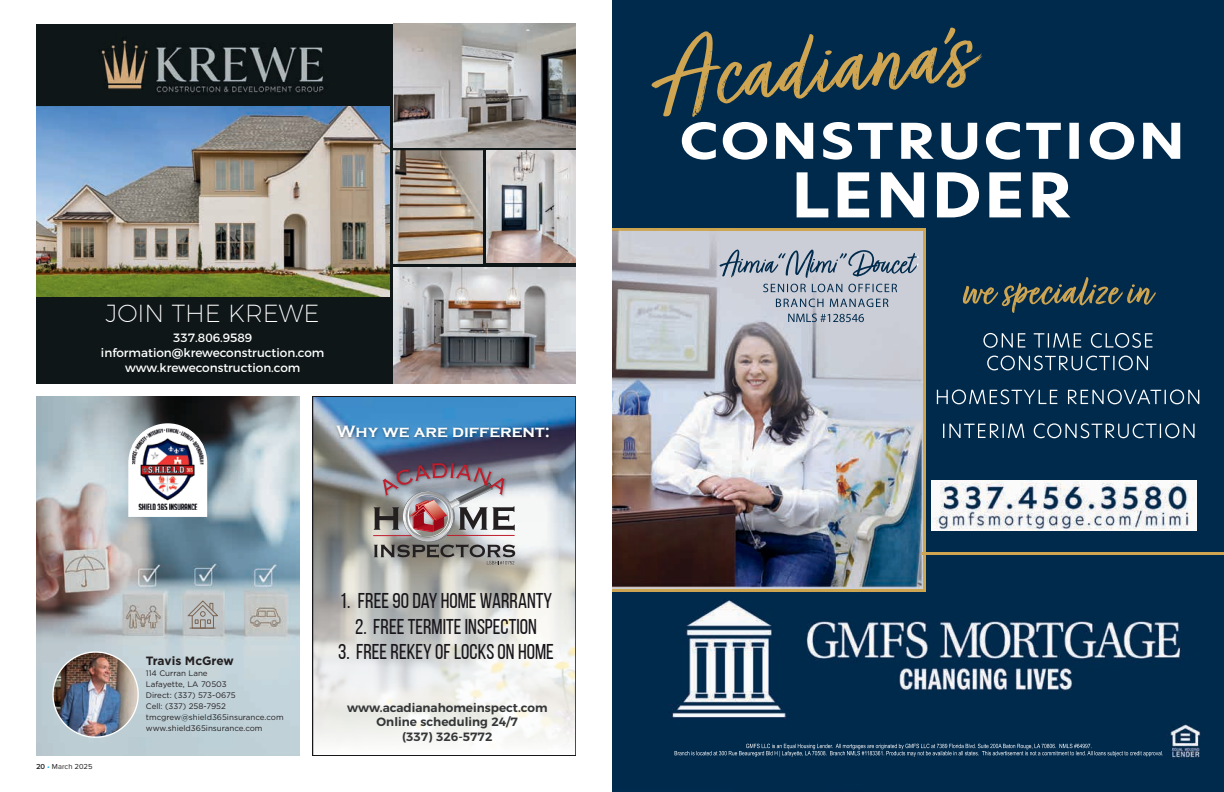
<style>
.page{position:relative;width:1224px;height:792px;background:#fff}
.page>*{position:absolute;margin:0;border:0;box-sizing:border-box;transform-origin:0 0}
.t1{font:200 24.7px "Montserrat";color:#fff}
.t2{font:21.4px "Bebas Neue";color:#19161b}
.t3{font:700 16.8px "Copperplate Gothic";color:#fff}
.t4{font:12px/15px "Montserrat";color:#fff;text-align:center}
.t5{font:600 12px/14.4px "Montserrat";color:#343637;text-align:center}
.t6{font:700 12px "Gotham";letter-spacing:-.01em;color:#231f20}
.t7{font:8px/11px "Gotham";color:#231f20}
.t8{font:7.5px "Proxima Nova";letter-spacing:.01em;color:#231f20}
.s1{font-weight:600}
.s2{color:#00aeef}
</style>
<div class="page">
<img style="left:612px;top:0;width:612px;height:792px">
<img style="left:612px;top:228px;width:314px;height:364px">
<img style="left:612px;top:232px;width:311px;height:357px">
<img style="left:719px;top:250px;width:35px;height:27px">
<img style="left:788px;top:314px;width:76px;height:8px">
<img style="left:763px;top:284px;width:134px;height:8px">
<img style="left:682px;top:122px;width:498px;height:95px">
<img style="left:652px;top:28px;width:304px;height:89px">
<img style="left:931px;top:481px;width:266px;height:50px">
<img style="left:983px;top:333px;width:170px;height:37px">
<img style="left:1002px;top:277px;width:84px;height:36px">
<img style="left:916px;top:744px;width:156px;height:4px">
<img style="left:923px;top:552px;width:301px;height:3px">
<img style="left:36px;top:396px;width:264px;height:360px">
<svg style="left:128px;top:423px;width:79px;height:94px"></svg>
<img style="left:132px;top:429px;width:72px;height:81px">
<img style="left:53px;top:652px;width:85px;height:85px;border-radius:43px">
<svg style="left:188px;top:601px;width:30px;height:28px"></svg>
<img style="left:312px;top:396px;width:264px;height:360px">
<div style="left:36px;top:24px;width:540px;height:360px;background:#0e1617"></div>
<img style="left:101px;top:38px;width:223px;height:56px">
<img style="left:486px;top:151px;width:90px;height:112px">
<img style="left:393px;top:24px;width:183px;height:123px">
<img style="left:393px;top:267px;width:183px;height:117px">
<img style="left:393px;top:151px;width:90px;height:112px">
<img style="left:36px;top:106px;width:354px;height:190px">
<h1 class="t1" style="left:106px;top:294px;width:215px">JOIN THE KREWE</h1>
<h3 class="t4" style="left:101px;top:330px;width:225px">337.806.9589 information@kreweconstruction.com www.kreweconstruction.com</h3>
<h3 class="t3" style="left:337px;top:422px;width:215px">Why we are different:</h3>
<p class="t8" style="left:36px;top:762px;width:58px"><span class="s1">20</span> <span class="s2">•</span> March 2025</p>
<h3 class="t6" style="left:146px;top:653px;width:89px">Travis McGrew</h3>
<p class="t7" style="left:146px;top:668px;width:139px">114 Curran Lane<br>Lafayette, LA 70503<br>Direct: (337) 573-0675<br>Cell: (337) 258-7952 tmcgrew@shield365insurance.com www.shield365insurance.com</p>
<h2 class="t2" style="left:340px;top:589px;width:214px">1. FREE 90 DAY HOME WARRANTY</h2>
<h2 class="t2" style="left:355px;top:615px;width:183px">2. FREE TERMITE INSPECTION</h2>
<h2 class="t2" style="left:338px;top:640px;width:217px">3. FREE REKEY OF LOCKS ON HOME</h2>
<h3 class="t5" style="left:347px;top:700px;width:202px">www.acadianahomeinspect.com<br>Online scheduling 24/7<br>(337) 326-5772</h3>
</div>
